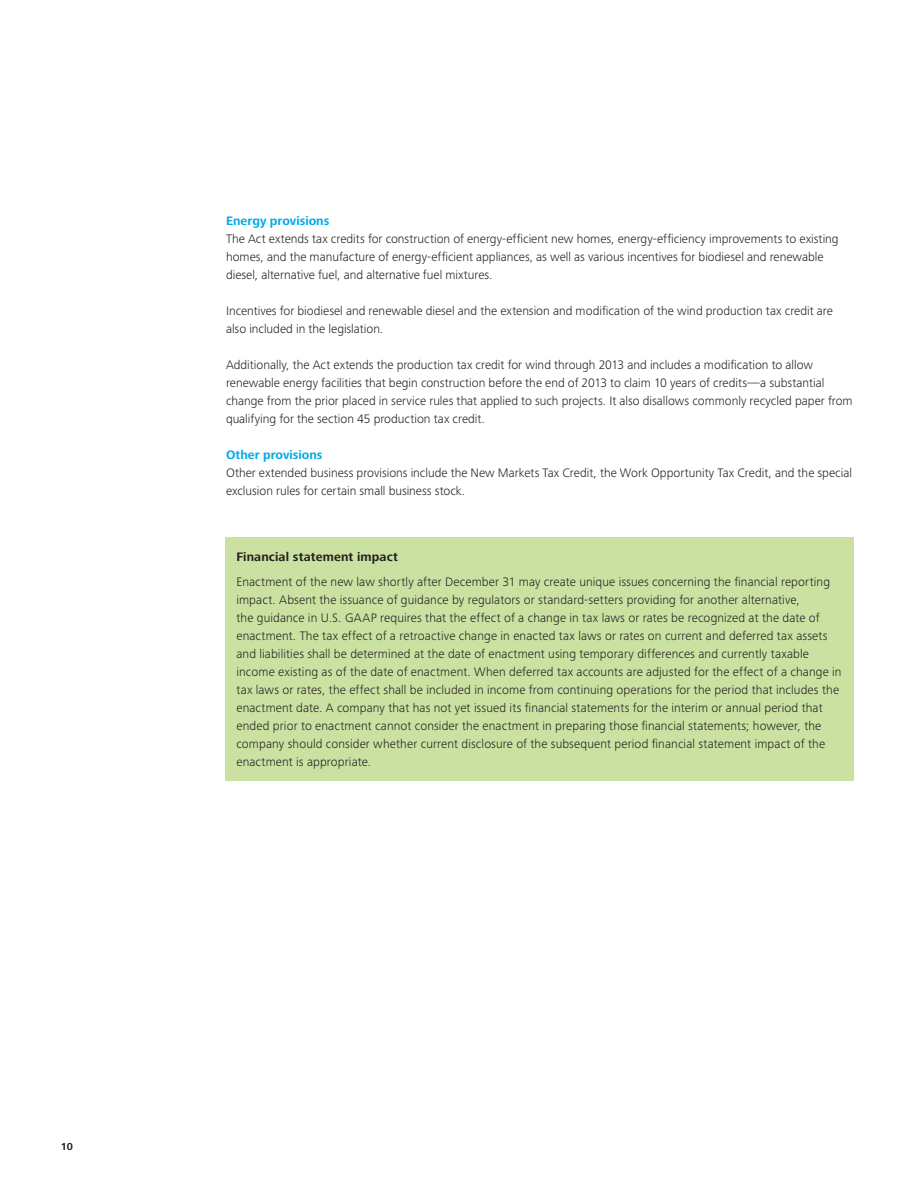
<style>
.page{position:relative;width:918px;height:1188px;background:#fff}
.page>*{position:absolute;margin:0;border:0;box-sizing:border-box;transform-origin:0 0}
.Page_Head_Reverse__3{font:300 12.75px/18px "Frutiger Next Pro";letter-spacing:.005em;color:#231f20}
.Page_Head_Reverse__3-2{font:700 12.75px "Frutiger Next Pro";color:#00aae7}
.Page_Head_Reverse__3-3{font:700 12.75px "Frutiger Next Pro";letter-spacing:.01em;color:#231f20}
.t1{font:700 10.5px "Frutiger Next Pro";color:#231f20}
</style>
<div class="page">
<div style="left:225px;top:537px;width:629px;height:244px;background:#cae1a1"></div>
<p class="t1" style="left:61px;top:1140px;width:14px">10</p>
<p class="Page_Head_Reverse__3-2" style="left:226px;top:214px;width:105px">Energy provisions</p>
<p class="Page_Head_Reverse__3" style="left:226px;top:230px;width:614px">The Act extends tax credits for construction of energy-efficient new homes, energy-efficiency improvements to existing homes, and the manufacture of energy-efficient appliances, as well as various incentives for biodiesel and renewable diesel, alternative fuel, and alternative fuel mixtures.</p>
<p class="Page_Head_Reverse__3" style="left:226px;top:302px;width:608px">Incentives for biodiesel and renewable diesel and the extension and modification of the wind production tax credit are also included in the legislation.</p>
<p class="Page_Head_Reverse__3" style="left:226px;top:356px;width:628px">Additionally, the Act extends the production tax credit for wind through 2013 and includes a modification to allow renewable energy facilities that begin construction before the end of 2013 to claim 10 years of credits—a substantial change from the prior placed in service rules that applied to such projects. It also disallows commonly recycled paper from qualifying for the section 45 production tax credit.</p>
<p class="Page_Head_Reverse__3-2" style="left:226px;top:448px;width:98px">Other provisions</p>
<p class="Page_Head_Reverse__3" style="left:226px;top:464px;width:627px">Other extended business provisions include the New Markets Tax Credit, the Work Opportunity Tax Credit, and the special exclusion rules for certain small business stock.</p>
<p class="Page_Head_Reverse__3-3" style="left:236px;top:550px;width:163px">Financial statement impact</p>
<p class="Page_Head_Reverse__3" style="left:236px;top:573px;width:607px">Enactment of the new law shortly after December 31 may create unique issues concerning the financial reporting impact. Absent the issuance of guidance by regulators or standard-setters providing for another alternative,<br>the guidance in U.S. GAAP requires that the effect of a change in tax laws or rates be recognized at the date of enactment. The tax effect of a retroactive change in enacted tax laws or rates on current and deferred tax assets and liabilities shall be determined at the date of enactment using temporary differences and currently taxable income existing as of the date of enactment. When deferred tax accounts are adjusted for the effect of a change in tax laws or rates, the effect shall be included in income from continuing operations for the period that includes the enactment date. A company that has not yet issued its financial statements for the interim or annual period that ended prior to enactment cannot consider the enactment in preparing those financial statements; however, the company should consider whether current disclosure of the subsequent period financial statement impact of the enactment is appropriate.</p>
</div>
